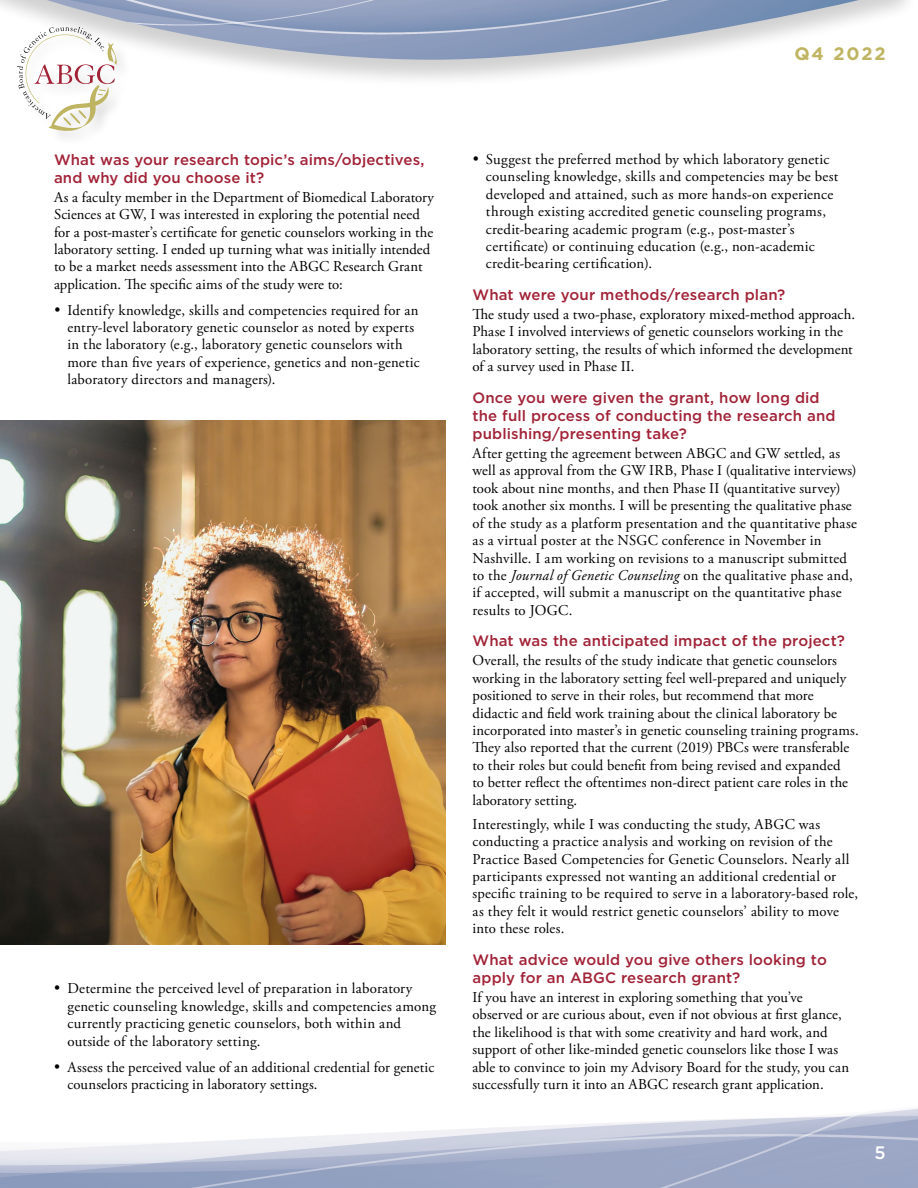
<style>
.page{position:relative;width:918px;height:1188px;background:#fff}
.page>*{position:absolute;margin:0;border:0;box-sizing:border-box;transform-origin:0 0}
.t1{font:700 18px "Gotham";letter-spacing:.1em;color:#beb461}
.t2{font:500 18px "Gotham";color:#fff}
.t3{font:15px/17.4px "Adobe Garamond Pro";letter-spacing:.01em;color:#000}
.t4{font:500 15px/18.1px "Gotham";letter-spacing:.01em;color:#a12236}
.s1{font-style:italic}
</style>
<div class="page">
<img style="left:0;top:1108px;width:918px;height:80px">
<div style="left:0;top:0;width:918px;height:90px;background:#000;opacity:.25"></div>
<img style="left:0;top:0;width:907px;height:60px">
<div style="left:17px;top:25px;width:115px;height:121px;background:#000;opacity:.15"></div>
<svg style="left:17px;top:27px;width:100px;height:104px"></svg>
<img style="left:0;top:420px;width:446px;height:525px">
<p class="t1" style="left:794px;top:41px;width:93px">Q4 2022</p>
<p class="t4" style="left:54px;top:150px;width:372px">What was your research topic’s aims/objectives, and why did you choose it?</p>
<p class="t3" style="left:54px;top:189px;width:382px">As a faculty member in the Department of Biomedical Laboratory Sciences at GW, I was interested in exploring the potential need for a post-master’s certificate for genetic counselors working in the laboratory setting. I ended up turning what was initially intended to be a market needs assessment into the ABGC Research Grant application. The specific aims of the study were to:</p>
<p class="t3" style="left:67px;top:302px;width:354px">Identify knowledge, skills and competencies required for an entry-level laboratory genetic counselor as noted by experts in the laboratory (e.g., laboratory genetic counselors with more than five years of experience, genetics and non-genetic laboratory directors and managers).</p>
<p class="t3" style="left:67px;top:980px;width:370px">Determine the perceived level of preparation in laboratory genetic counseling knowledge, skills and competencies among currently practicing genetic counselors, both within and outside of the laboratory setting.</p>
<p class="t3" style="left:67px;top:1059px;width:368px">Assess the perceived value of an additional credential for genetic counselors practicing in laboratory settings.</p>
<p class="t3" style="left:486px;top:151px;width:354px">Suggest the preferred method by which laboratory genetic counseling knowledge, skills and competencies may be best developed and attained, such as more hands-on experience through existing accredited genetic counseling programs, credit-bearing academic program (e.g., post-master’s certificate) or continuing education (e.g., non-academic credit-bearing certification).</p>
<p class="t4" style="left:472px;top:285px;width:314px">What were your methods/research plan?</p>
<p class="t3" style="left:472px;top:306px;width:384px">The study used a two-phase, exploratory mixed-method approach.<br>Phase I involved interviews of genetic counselors working in the laboratory setting, the results of which informed the development of a survey used in Phase II.</p>
<p class="t4" style="left:472px;top:388px;width:365px">Once you were given the grant, how long did the full process of conducting the research and publishing/presenting take?</p>
<p class="t3" style="left:472px;top:445px;width:386px">After getting the agreement between ABGC and GW settled, as well as approval from the GW IRB, Phase I (qualitative interviews) took about nine months, and then Phase II (quantitative survey) took another six months. I will be presenting the qualitative phase of the study as a platform presentation and the quantitative phase as a virtual poster at the NSGC conference in November in Nashville. I am working on revisions to a manuscript submitted to the <span class="s1">Journal of Genetic Counseling</span> on the qualitative phase and, if accepted, will submit a manuscript on the quantitative phase results to JOGC.</p>
<p class="t4" style="left:472px;top:632px;width:374px">What was the anticipated impact of the project?</p>
<p class="t3" style="left:472px;top:652px;width:388px">Overall, the results of the study indicate that genetic counselors working in the laboratory setting feel well-prepared and uniquely positioned to serve in their roles, but recommend that more didactic and field work training about the clinical laboratory be incorporated into master’s in genetic counseling training programs.<br>They also reported that the current (2019) PBCs were transferable to their roles but could benefit from being revised and expanded<br>to better reflect the oftentimes non-direct patient care roles in the laboratory setting.</p>
<p class="t3" style="left:472px;top:816px;width:387px">Interestingly, while I was conducting the study, ABGC was conducting a practice analysis and working on revision of the Practice Based Competencies for Genetic Counselors. Nearly all participants expressed not wanting an additional credential or specific training to be required to serve in a laboratory-based role, as they felt it would restrict genetic counselors’ ability to move into these roles.</p>
<p class="t4" style="left:472px;top:950px;width:356px">What advice would you give others looking to apply for an ABGC research grant?</p>
<p class="t3" style="left:472px;top:989px;width:378px">If you have an interest in exploring something that you’ve observed or are curious about, even if not obvious at first glance, the likelihood is that with some creativity and hard work, and support of other like-minded genetic counselors like those I was able to convince to join my Advisory Board for the study, you can successfully turn it into an ABGC research grant application.</p>
<p class="t2" style="left:874px;top:1141px;width:13px">5</p>
</div>
